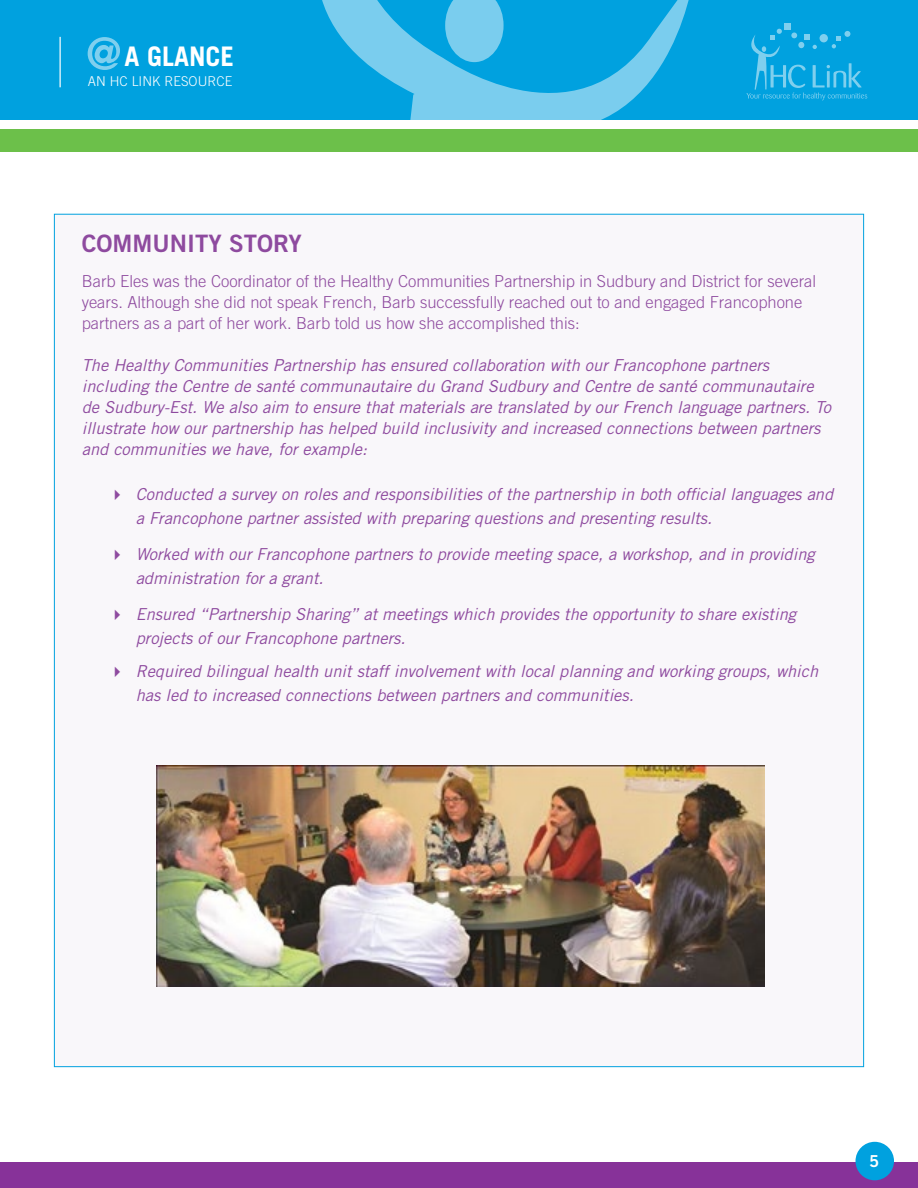
<style>
.page{position:relative;width:918px;height:1188px;background:#fff}
.page>*{position:absolute;margin:0;border:0;box-sizing:border-box;transform-origin:0 0}
.t1{font:700 27px "Trade Gothic LT Std";color:#fff}
.t2{font:24px "Trade Gothic LT Std Bd 2";color:#8e4a9f}
.t3{font:italic 16.5px/21px "Trade Gothic LT Std";color:#8e4a9f}
.t4{font:300 16.5px/21px "Trade Gothic LT Std";color:#8e4a9f}
.t5{font:16.5px "Trade Gothic LT Std Bd 2";color:#fff}
.t6{font:300 13.5px "Trade Gothic LT Std";letter-spacing:.005em;color:#fff}
</style>
<div class="page">
<div style="left:0;top:0;width:918px;height:120px;background:#00a1df"></div>
<svg style="left:291px;top:0;width:402px;height:214px"></svg>
<div style="left:0;top:129px;width:918px;height:23px;background:#6cc04a"></div>
<hr style="left:59px;top:37px;width:2px;height:50px;background:#fff">
<div style="left:0;top:1162px;width:918px;height:26px;background:#873299"></div>
<div style="left:855px;top:1142px;width:39px;height:38px;background:#00a1df;border-radius:50%"></div>
<svg style="left:88px;top:37px;width:32px;height:33px"></svg>
<div style="left:784px;top:23px;width:7px;height:7px;background:#7fcfee"></div>
<svg style="left:746px;top:29px;width:121px;height:71px"></svg>
<div style="left:54px;top:214px;width:810px;height:853px;background:#f9f7fa"></div>
<img style="left:156px;top:765px;width:609px;height:222px">
<h1 class="t1" style="left:125px;top:40px;width:111px">A GLANCE</h1>
<p class="t6" style="left:88px;top:73px;width:146px">AN HC LINK RESOURCE</p>
<h2 class="t2" style="left:82px;top:229px;width:222px">COMMUNITY STORY</h2>
<p class="t4" style="left:82px;top:270px;width:736px">Barb Eles was the Coordinator of the Healthy Communities Partnership in Sudbury and District for several years. Although she did not speak French, Barb successfully reached out to and engaged Francophone partners as a part of her work. Barb told us how she accomplished this:</p>
<p class="t3" style="left:82px;top:355px;width:751px">The Healthy Communities Partnership has ensured collaboration with our Francophone partners including the Centre de santé communautaire du Grand Sudbury and Centre de santé communautaire de Sudbury-Est. We also aim to ensure that materials are translated by our French language partners. To illustrate how our partnership has helped build inclusivity and increased connections between partners and communities we have, for example:</p>
<p class="t3" style="left:136px;top:482px;width:699px;line-height:24px">Conducted a survey on roles and responsibilities of the partnership in both official languages and a Francophone partner assisted with preparing questions and presenting results.</p>
<p class="t3" style="left:136px;top:542px;width:681px;line-height:24px">Worked with our Francophone partners to provide meeting space, a workshop, and in providing administration for a grant.</p>
<p class="t3" style="left:136px;top:602px;width:662px;line-height:24px">Ensured “Partnership Sharing” at meetings which provides the opportunity to share existing projects of our Francophone partners.</p>
<p class="t3" style="left:136px;top:659px;width:684px;line-height:24px">Required bilingual health unit staff involvement with local planning and working groups, which has led to increased connections between partners and communities.</p>
<p class="t5" style="left:869px;top:1151px;width:12px">5</p>
</div>
